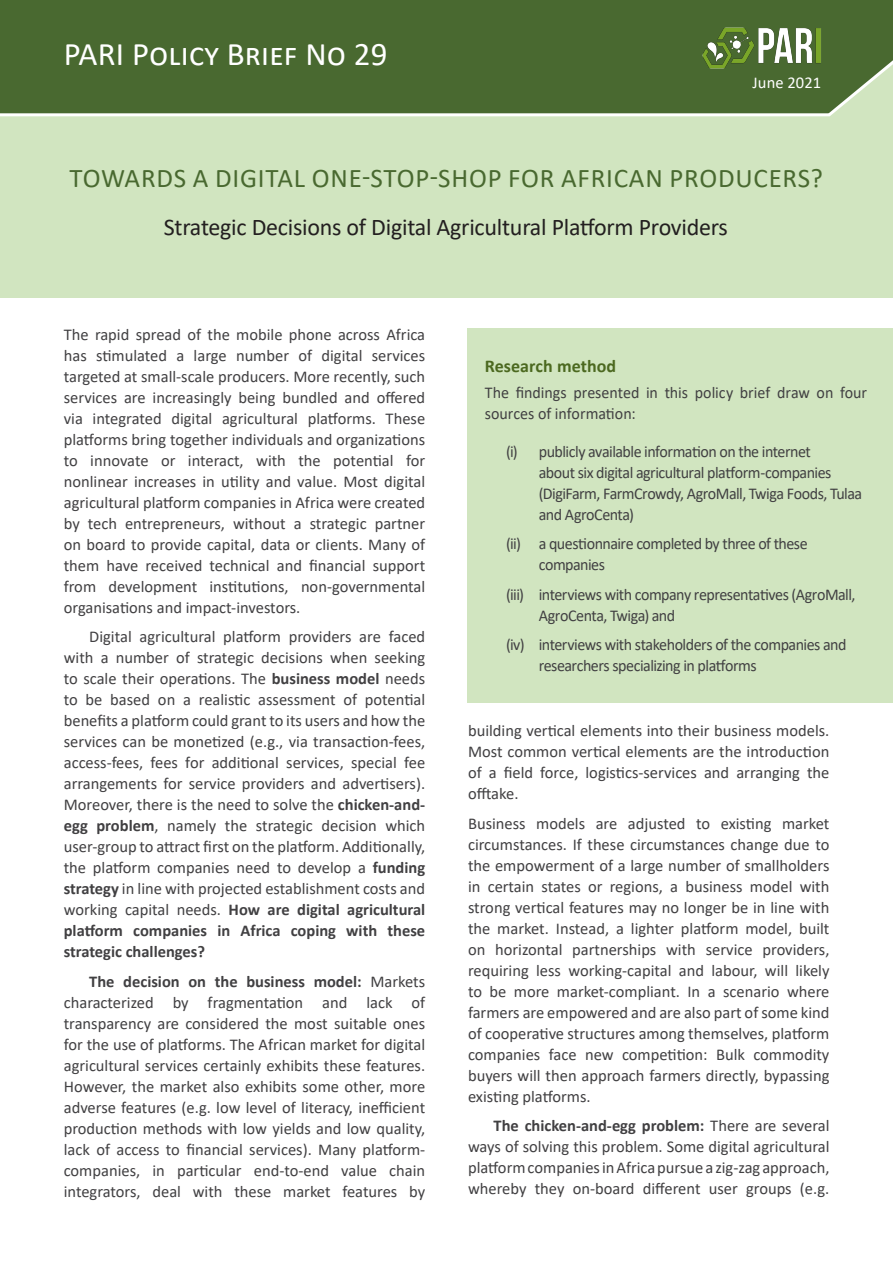
<style>
.page{position:relative;width:893px;height:1263px;background:#fff}
.page>*{position:absolute;margin:0;border:0;box-sizing:border-box;transform-origin:0 0}
.PARI_Policy_Brief_He{font:33px "Calibri";letter-spacing:.005em;color:#fff}
.PARI_Policy_Brief_Ti{font:27px "Calibri";letter-spacing:.03em;color:#496930}
.PARI_Policy_Brief_Ti-2{font:24px "Calibri";letter-spacing:-.01em;color:#231f20}
.PARI_Policy_Brief_Bo{font:700 18px "Calibri";letter-spacing:.005em;color:#4c6920}
.PARI_Policy_Brief_Bo-2{font:16.5px/21px "Calibri";letter-spacing:-.005em;color:#414042;text-align:justify}
.PARI_Policy_Brief_Bo-3{font:16.5px/21px "Calibri";letter-spacing:-.035em;color:#414042}
.PARi_Policy_Brief_Da{font:16.5px "Calibri";letter-spacing:.005em;color:#fff}
.s1{font-weight:700}
</style>
<div class="page">
<div style="left:0;top:0;width:893px;height:298px;background:#d1e5c0"></div>
<div style="left:0;top:0;width:893px;height:117px;background:#496930"></div>
<img style="left:696px;top:27px;width:133px;height:43px">
<div style="left:468px;top:328px;width:425px;height:374px;background:#d1e5c0"></div>
<p class="PARI_Policy_Brief_He" style="left:64px;top:32px;width:325px">PARI Policy Brief No 29</p>
<p class="PARi_Policy_Brief_Da" style="left:753px;top:71px;width:70px">June 2021</p>
<p class="PARI_Policy_Brief_Ti" style="left:70px;top:159px;width:755px">TOWARDS A DIGITAL ONE-STOP-SHOP FOR AFRICAN PRODUCERS?</p>
<p class="PARI_Policy_Brief_Ti-2" style="left:164px;top:211px;width:566px">Strategic Decisions of Digital Agricultural Platform Providers</p>
<p class="PARI_Policy_Brief_Bo-2" style="left:64px;top:323px;width:363px">The rapid spread of the mobile phone across Africa has stimulated a large number of digital services targeted at small-scale producers. More recently, such services are increasingly being bundled and offered via integrated digital agricultural platforms. These platforms bring together individuals and organizations to innovate or interact, with the potential for nonlinear increases in utility and value. Most digital agricultural platform companies in Africa were created by tech entrepreneurs, without a strategic partner on board to provide capital, data or clients. Many of them have received technical and financial support from development institutions, non-governmental organisations and impact-investors.</p>
<p class="PARI_Policy_Brief_Bo-2" style="left:64px;top:626px;width:363px;text-indent:26px">Digital agricultural platform providers are faced with a number of strategic decisions when seeking to scale their operations. The <span class="s1">business model</span> needs to be based on a realistic assessment of potential benefits a platform could grant to its users and how the services can be monetized (e.g., via transaction-fees, access-fees, fees for additional services, special fee arrangements for service providers and advertisers).<br>Moreover, there is the need to solve the <span class="s1">chicken-and&shy;egg problem</span>, namely the strategic decision which user-group to attract first on the platform. Additionally, the platform companies need to develop a <span class="s1">funding strategy</span> in line with projected establishment costs and working capital needs. <span class="s1">How are digital agricultural platform companies in Africa coping with these strategic challenges?</span></p>
<p class="PARI_Policy_Brief_Bo-2" style="left:64px;top:970px;width:363px;text-indent:26px"><span class="s1">The decision on the business model:</span> Markets characterized by fragmentation and lack of transparency are considered the most suitable ones for the use of platforms. The African market for digital agricultural services certainly exhibits these features.<br>However, the market also exhibits some other, more adverse features (e.g. low level of literacy, inefficient production methods with low yields and low quality, lack of access to financial services). Many platform&shy;companies, in particular end-to-end value chain integrators, deal with these market features by</p>
<p class="PARI_Policy_Brief_Bo" style="left:485px;top:354px;width:133px">Research method</p>
<p class="PARI_Policy_Brief_Bo-2" style="left:485px;top:381px;width:384px">The findings presented in this policy brief draw on four sources of information:</p>
<p class="PARI_Policy_Brief_Bo-3" style="left:539px;top:440px;width:325px;text-indent:-33px">(i) publicly available information on the internet<br>about six digital agricultural platform-companies (DigiFarm, FarmCrowdy, AgroMall, Twiga Foods, Tulaa and AgroCenta)</p>
<p class="PARI_Policy_Brief_Bo-3" style="left:539px;top:533px;width:270px;text-indent:-33px">(ii) a questionnaire completed by three of these companies</p>
<p class="PARI_Policy_Brief_Bo-3" style="left:539px;top:583px;width:318px;text-indent:-33px">(iii) interviews with company representatives (AgroMall,<br>AgroCenta, Twiga) and</p>
<p class="PARI_Policy_Brief_Bo-3" style="left:539px;top:634px;width:309px;text-indent:-33px">(iv) interviews with stakeholders of the companies and researchers specializing in platforms</p>
<p class="PARI_Policy_Brief_Bo-2" style="left:468px;top:720px;width:363px">building vertical elements into their business models.<br>Most common vertical elements are the introduction of a field force, logistics-services and arranging the offtake.</p>
<p class="PARI_Policy_Brief_Bo-2" style="left:468px;top:812px;width:363px">Business models are adjusted to existing market circumstances. If these circumstances change due to the empowerment of a large number of smallholders in certain states or regions, a business model with strong vertical features may no longer be in line with the market. Instead, a lighter platform model, built on horizontal partnerships with service providers, requiring less working-capital and labour, will likely to be more market-compliant. In a scenario where farmers are empowered and are also part of some kind of cooperative structures among themselves, platform companies face new competition: Bulk commodity buyers will then approach farmers directly, bypassing existing platforms.</p>
<p class="PARI_Policy_Brief_Bo-2" style="left:468px;top:1115px;width:363px;text-indent:26px"><span class="s1">The chicken-and-egg problem:</span> There are several ways of solving this problem. Some digital agricultural platform companies in Africa pursue a zig-zag approach, whereby they on-board different user groups (e.g.</p>
</div>
